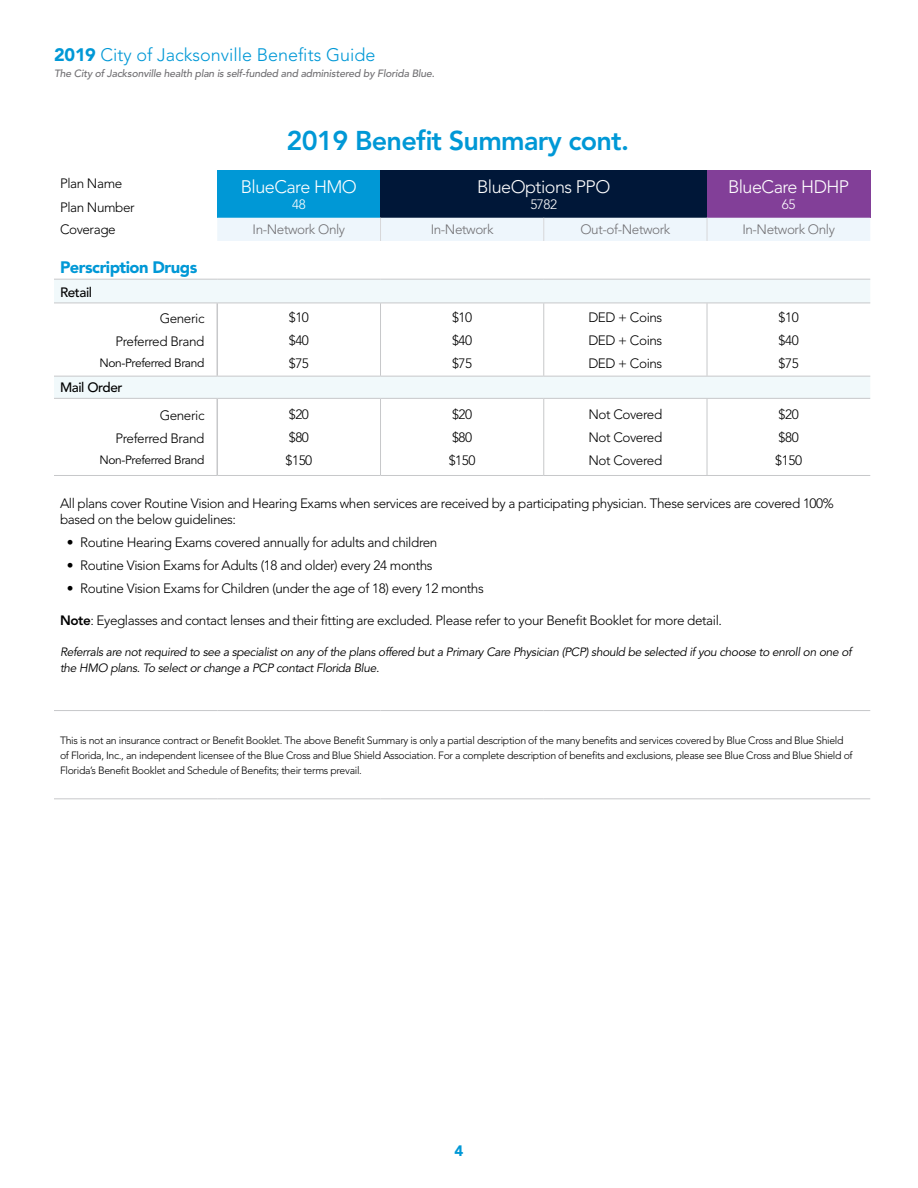
<style>
.page{position:relative;width:918px;height:1188px;background:#fff}
.page>*{position:absolute;margin:0;border:0;box-sizing:border-box;transform-origin:0 0}
.t1{font:800 27px "Avenir LT Std";letter-spacing:-.025em;color:#0098d6}
.Table_Header_1{font:300 18px "Avenir LT Std";letter-spacing:-.03em;color:#fff}
.t2{font:300 18px "Avenir LT Std";color:#0098d6}
.Table_Header_1-2{font:900 16.5px "Avenir LT Std";letter-spacing:-.03em;color:#0098d6}
.t3{font:900 15px "Avenir LT Std";color:#0098d6}
.table_content{font:300 13.5px/16.2px "Avenir LT Std";letter-spacing:-.03em;color:#000}
.table_content_center{font:300 13.5px "Avenir LT Std";letter-spacing:-.03em;color:#000}
.Table_Header_1-3{font:300 13.5px "Avenir LT Std";letter-spacing:-.03em;color:#717073}
.Table_Header_1-4{font:300 13.5px "Avenir LT Std";letter-spacing:-.03em;color:#000}
.Table_Header_1-5{font:500 13.5px "Avenir LT Std";letter-spacing:-.03em;color:#000}
.Table_Header_1-6{font:300 13.5px "Avenir LT Std";letter-spacing:-.03em;color:#fff}
.table_content-2{font:italic 12px/16.2px "Avenir LT Std";letter-spacing:-.03em;color:#000}
.table_content-3{font:12px "Avenir LT Std";letter-spacing:-.03em;color:#000}
.table_content-4{font:300 10.5px/15px "Avenir LT Std";letter-spacing:-.03em;color:#000}
.t4{font:italic 500 10.5px "Avenir LT Std";letter-spacing:-.02em;color:#717073}
.s1{font-weight:900}
.s2{font-weight:800}
</style>
<div class="page">
<div style="left:217px;top:170px;width:164px;height:48px;background:#0098d6"></div>
<div style="left:381px;top:170px;width:326px;height:48px;background:#001738"></div>
<div style="left:707px;top:170px;width:163px;height:48px;background:#823f98"></div>
<svg style="left:54px;top:280px;width:816px;height:118px"></svg>
<hr style="left:54px;top:279px;width:163px;height:1px;background:#c7c8ca">
<hr style="left:217px;top:279px;width:164px;height:1px;background:#c7c8ca">
<hr style="left:381px;top:279px;width:163px;height:1px;background:#c7c8ca">
<hr style="left:544px;top:279px;width:163px;height:1px;background:#c7c8ca">
<hr style="left:707px;top:279px;width:163px;height:1px;background:#c7c8ca">
<hr style="left:54px;top:303px;width:163px;height:1px;background:#c7c8ca">
<hr style="left:217px;top:303px;width:164px;height:1px;background:#c7c8ca">
<hr style="left:381px;top:303px;width:163px;height:1px;background:#c7c8ca">
<hr style="left:544px;top:303px;width:163px;height:1px;background:#c7c8ca">
<hr style="left:707px;top:303px;width:163px;height:1px;background:#c7c8ca">
<hr style="left:54px;top:376px;width:163px;height:1px;background:#c7c8ca">
<hr style="left:217px;top:376px;width:164px;height:1px;background:#c7c8ca">
<hr style="left:381px;top:376px;width:163px;height:1px;background:#c7c8ca">
<hr style="left:544px;top:376px;width:163px;height:1px;background:#c7c8ca">
<hr style="left:707px;top:376px;width:163px;height:1px;background:#c7c8ca">
<hr style="left:54px;top:398px;width:163px;height:1px;background:#c7c8ca">
<hr style="left:217px;top:398px;width:164px;height:1px;background:#c7c8ca">
<hr style="left:381px;top:398px;width:163px;height:1px;background:#c7c8ca">
<hr style="left:544px;top:398px;width:163px;height:1px;background:#c7c8ca">
<hr style="left:707px;top:398px;width:163px;height:1px;background:#c7c8ca">
<hr style="left:54px;top:475px;width:163px;height:1px;background:#c7c8ca">
<hr style="left:217px;top:475px;width:164px;height:1px;background:#c7c8ca">
<hr style="left:381px;top:475px;width:163px;height:1px;background:#c7c8ca">
<hr style="left:544px;top:475px;width:163px;height:1px;background:#c7c8ca">
<hr style="left:707px;top:475px;width:163px;height:1px;background:#c7c8ca">
<hr style="left:54px;top:710px;width:163px;height:1px;background:#c7c8ca">
<hr style="left:217px;top:710px;width:164px;height:1px;background:#c7c8ca">
<hr style="left:381px;top:710px;width:163px;height:1px;background:#c7c8ca">
<hr style="left:544px;top:710px;width:163px;height:1px;background:#c7c8ca">
<hr style="left:707px;top:710px;width:163px;height:1px;background:#c7c8ca">
<hr style="left:54px;top:798px;width:163px;height:1px;background:#c7c8ca">
<hr style="left:217px;top:798px;width:164px;height:1px;background:#c7c8ca">
<hr style="left:381px;top:798px;width:163px;height:1px;background:#c7c8ca">
<hr style="left:544px;top:798px;width:163px;height:1px;background:#c7c8ca">
<hr style="left:707px;top:798px;width:163px;height:1px;background:#c7c8ca">
<hr style="left:217px;top:303px;width:1px;height:73px;background:#c7c8ca">
<hr style="left:217px;top:399px;width:1px;height:76px;background:#c7c8ca">
<hr style="left:380px;top:303px;width:1px;height:73px;background:#c7c8ca">
<hr style="left:543px;top:303px;width:1px;height:73px;background:#c7c8ca">
<hr style="left:707px;top:303px;width:1px;height:73px;background:#c7c8ca">
<hr style="left:380px;top:399px;width:1px;height:76px;background:#c7c8ca">
<hr style="left:543px;top:399px;width:1px;height:76px;background:#c7c8ca">
<hr style="left:707px;top:399px;width:1px;height:76px;background:#c7c8ca">
<div style="left:217px;top:218px;width:653px;height:23px;background:#eef6fc"></div>
<h2 class="t2" style="left:54px;top:44px;width:323px"><span class="s1">2019</span> City of Jacksonville Benefits Guide</h2>
<p class="t4" style="left:54px;top:68px;width:382px">The City of Jacksonville health plan is self-funded and administered by Florida Blue.</p>
<h1 class="t1" style="left:286px;top:125px;width:344px">2019 Benefit Summary cont.</h1>
<p class="Table_Header_1-4" style="left:60px;top:175px;width:64px">Plan Name</p>
<p class="Table_Header_1" style="left:241px;top:176px;width:118px">BlueCare HMO</p>
<p class="Table_Header_1-6" style="left:292px;top:196px;width:15px">48</p>
<p class="Table_Header_1" style="left:477px;top:176px;width:135px">BlueOptions PPO</p>
<p class="Table_Header_1-6" style="left:530px;top:196px;width:28px">5782</p>
<p class="Table_Header_1" style="left:728px;top:176px;width:123px">BlueCare HDHP</p>
<p class="Table_Header_1-4" style="left:60px;top:199px;width:76px">Plan Number</p>
<p class="Table_Header_1-6" style="left:782px;top:196px;width:15px">65</p>
<p class="Table_Header_1-4" style="left:60px;top:222px;width:57px">Coverage</p>
<p class="Table_Header_1-3" style="left:253px;top:222px;width:94px">In-Network Only</p>
<p class="Table_Header_1-3" style="left:431px;top:222px;width:64px">In-Network</p>
<p class="Table_Header_1-3" style="left:580px;top:222px;width:92px">Out-of-Network</p>
<p class="Table_Header_1-3" style="left:742px;top:222px;width:94px">In-Network Only</p>
<p class="Table_Header_1-2" style="left:60px;top:257px;width:139px">Perscription Drugs</p>
<p class="Table_Header_1-5" style="left:60px;top:284px;width:34px">Retail</p>
<p class="table_content" style="left:160px;top:310px;width:46px">Generic</p>
<p class="table_content" style="left:115px;top:333px;width:91px">Preferred Brand</p>
<p class="table_content-3" style="left:99px;top:356px;width:107px">Non-Preferred Brand</p>
<p class="table_content_center" style="left:289px;top:309px;width:22px">$10</p>
<p class="table_content_center" style="left:289px;top:332px;width:22px">$40</p>
<p class="table_content_center" style="left:289px;top:355px;width:22px">$75</p>
<p class="table_content_center" style="left:452px;top:309px;width:22px">$10</p>
<p class="table_content_center" style="left:452px;top:332px;width:22px">$40</p>
<p class="table_content_center" style="left:452px;top:355px;width:22px">$75</p>
<p class="table_content_center" style="left:779px;top:309px;width:22px">$10</p>
<p class="table_content_center" style="left:779px;top:332px;width:22px">$40</p>
<p class="table_content_center" style="left:779px;top:355px;width:22px">$75</p>
<p class="table_content_center" style="left:588px;top:309px;width:75px">DED + Coins</p>
<p class="table_content_center" style="left:588px;top:332px;width:75px">DED + Coins</p>
<p class="table_content_center" style="left:588px;top:355px;width:75px">DED + Coins</p>
<p class="Table_Header_1-5" style="left:60px;top:380px;width:64px">Mail Order</p>
<p class="table_content_center" style="left:779px;top:406px;width:22px">$20</p>
<p class="table_content_center" style="left:779px;top:429px;width:22px">$80</p>
<p class="table_content_center" style="left:775px;top:452px;width:28px">$150</p>
<p class="table_content" style="left:60px;top:495px;width:775px">All plans cover Routine Vision and Hearing Exams when services are received by a participating physician. These services are covered 100% based on the below guidelines:</p>
<p class="table_content" style="left:67px;top:534px;width:372px">• Routine Hearing Exams covered annually for adults and children</p>
<p class="table_content" style="left:67px;top:557px;width:367px">• Routine Vision Exams for Adults (18 and older) every 24 months</p>
<p class="table_content" style="left:67px;top:580px;width:419px">• Routine Vision Exams for Children (under the age of 18) every 12 months</p>
<p class="table_content" style="left:60px;top:613px;width:664px"><span class="s2">Note</span>: Eyeglasses and contact lenses and their fitting are excluded. Please refer to your Benefit Booklet for more detail.</p>
<p class="table_content-2" style="left:60px;top:644px;width:793px">Referrals are not required to see a specialist on any of the plans offered but a Primary Care Physician (PCP) should be selected if you choose to enroll on one of the HMO plans. To select or change a PCP contact Florida Blue.</p>
<p class="table_content_center" style="left:289px;top:406px;width:22px">$20</p>
<p class="table_content_center" style="left:289px;top:429px;width:22px">$80</p>
<p class="table_content_center" style="left:285px;top:452px;width:28px">$150</p>
<p class="table_content_center" style="left:452px;top:406px;width:22px">$20</p>
<p class="table_content_center" style="left:452px;top:429px;width:22px">$80</p>
<p class="table_content_center" style="left:449px;top:452px;width:28px">$150</p>
<p class="table_content_center" style="left:589px;top:406px;width:75px">Not Covered</p>
<p class="table_content_center" style="left:589px;top:429px;width:75px">Not Covered</p>
<p class="table_content_center" style="left:589px;top:452px;width:75px">Not Covered</p>
<p class="table_content" style="left:160px;top:407px;width:46px">Generic</p>
<p class="table_content" style="left:115px;top:430px;width:91px">Preferred Brand</p>
<p class="table_content-3" style="left:99px;top:453px;width:107px">Non-Preferred Brand</p>
<p class="table_content-4" style="left:60px;top:733px;width:794px">This is not an insurance contract or Benefit Booklet. The above Benefit Summary is only a partial description of the many benefits and services covered by Blue Cross and Blue Shield of Florida, Inc., an independent licensee of the Blue Cross and Blue Shield Association. For a complete description of benefits and exclusions, please see Blue Cross and Blue Shield of<br>Florida’s Benefit Booklet and Schedule of Benefits; their terms prevail.</p>
<p class="t3" style="left:455px;top:1142px;width:10px">4</p>
</div>
